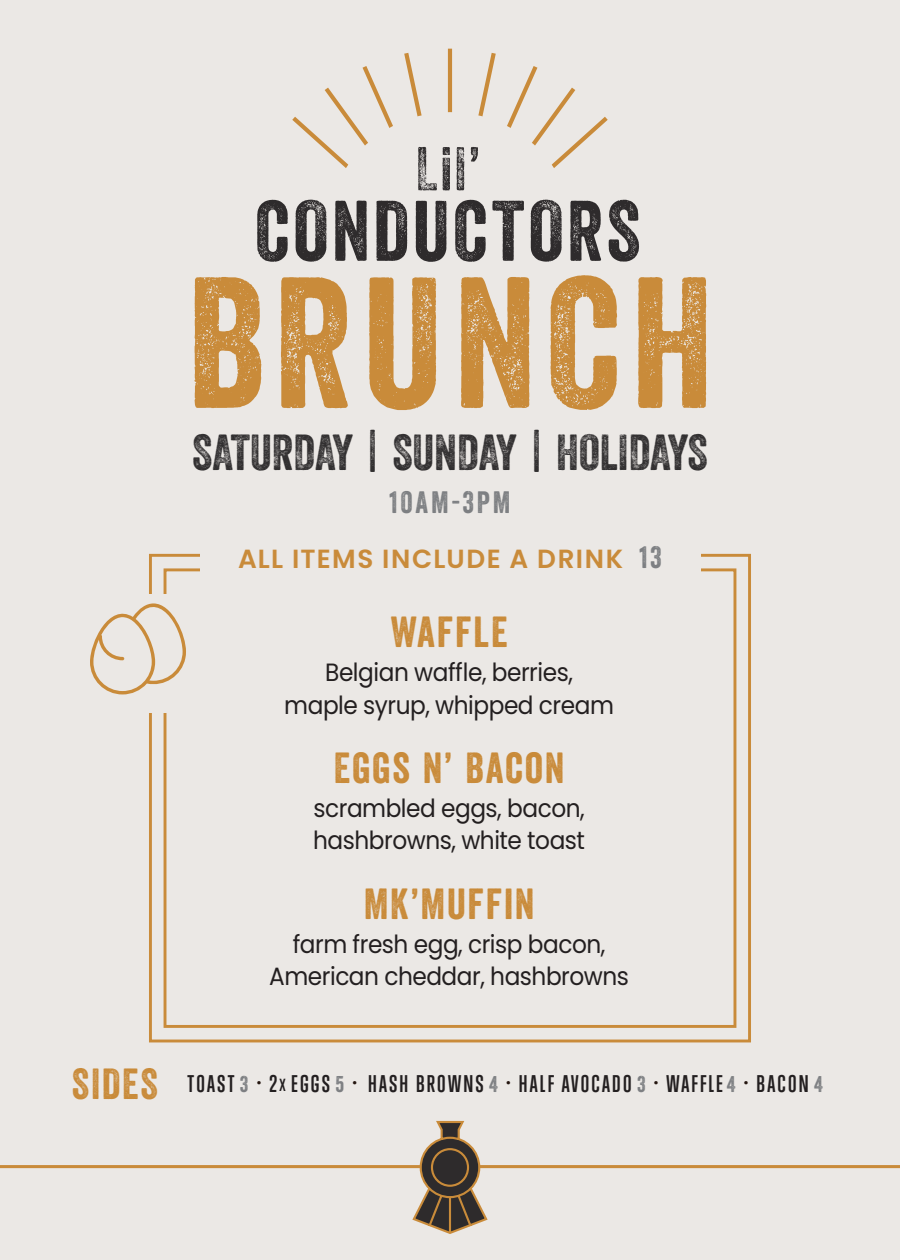
<style>
.page{position:relative;width:900px;height:1260px;background:#ebe8e5}
.page>*{position:absolute;margin:0;border:0;box-sizing:border-box;transform-origin:0 0}
.BRUNCH_TITLE{font:180.25px "Veneer";letter-spacing:.05em;color:#c98b3a}
.MKT_page_head{font:83px "Veneer";letter-spacing:.035em;color:#2e2b2c}
.MKT_page_head-2{font:60px "Veneer Three";color:#2e2b2c}
.BRUNCH_SUBTITLE{font:49px "Veneer Two";color:#312f30}
.MKT_page_head-3{font:42.25px "Veneer";letter-spacing:.04em;color:#c98b3a}
.BRUNCH_SUBTITLE-2{font:30px "Veneer";letter-spacing:.09em;color:#7d7f82}
.MKT_page_head-4{font:600 26.25px "Poppins";letter-spacing:.06em;color:#c98b3a}
.MKT_food_description{font:25px "Poppins";letter-spacing:-.02em;color:#231f20;scale:.93 1}
.MKT_Food_Title_Spaced{font:700 22px "Trump Gothic West";letter-spacing:.1em;color:#231f20}
.s1{font-family:"Veneer";font-weight:400;font-size:30px;color:#7d7f82}
.s2{font-family:"Veneer";font-weight:400;color:#7d7f82}
.s3{font-size:16px}
</style>
<div class="page">
<svg style="left:292px;top:48px;width:316px;height:79px"></svg>
<svg style="left:300px;top:112px;width:300px;height:56px"></svg>
<hr style="left:0;top:1165px;width:458px;height:3px;background:#c98b3a">
<hr style="left:479px;top:1165px;width:421px;height:3px;background:#c98b3a">
<svg style="left:149px;top:553px;width:602px;height:490px"></svg>
<div style="left:164px;top:568px;width:572px;height:460px;border:3px solid #c98b3a"></div>
<div style="left:200px;top:541px;width:500px;height:42px;background:#ebe8e5"></div>
<div style="left:87px;top:594px;width:84px;height:119px;background:#ebe8e5"></div>
<svg style="left:90px;top:587px;width:96px;height:107px"></svg>
<svg style="left:411px;top:1120px;width:78px;height:114px"></svg>
<p class="MKT_page_head-2" style="left:416px;top:132px;width:66px">Lil’</p>
<p class="MKT_page_head" style="left:255px;top:180px;width:387px">CONDUCTORS</p>
<p class="BRUNCH_TITLE" style="left:187px;top:233px;width:529px">BRUNCH</p>
<p class="BRUNCH_SUBTITLE" style="left:192px;top:423px;width:517px">SATURDAY | SUNDAY | HOLIDAYS</p>
<p class="BRUNCH_SUBTITLE-2" style="left:390px;top:484px;width:122px">10AM-3PM</p>
<p class="MKT_page_head-4" style="left:238px;top:544px;width:425px">ALL ITEMS INCLUDE A DRINK <span class="s1">13</span></p>
<p class="MKT_page_head-3" style="left:391px;top:606px;width:118px">WAFFLE</p>
<p class="MKT_food_description" style="left:325px;top:658px;width:268px">Belgian waffle, berries,</p>
<p class="MKT_food_description" style="left:284px;top:690px;width:356px">maple syrup, whipped cream</p>
<p class="MKT_page_head-3" style="left:334px;top:742px;width:232px">EGGS N’ BACON</p>
<p class="MKT_food_description" style="left:313px;top:794px;width:293px">scrambled eggs, bacon,</p>
<p class="MKT_food_description" style="left:313px;top:826px;width:294px">hashbrowns, white toast</p>
<p class="MKT_page_head-3" style="left:364px;top:878px;width:172px">MK’MUFFIN</p>
<p class="MKT_food_description" style="left:293px;top:929px;width:338px">farm fresh egg, crisp bacon,</p>
<p class="MKT_food_description" style="left:269px;top:962px;width:388px">American cheddar, hashbrowns</p>
<p class="MKT_page_head-3" style="left:72px;top:1058px;width:88px">SIDES</p>
<p class="MKT_Food_Title_Spaced" style="left:188px;top:1070px;width:637px">TOAST <span class="s2">3</span> <sup>•</sup> 2<span class="s3">X</span> EGGS <span class="s2">5</span> <sup>•</sup> HASH BROWNS <span class="s2">4</span> <sup>•</sup> HALF AVOCADO <span class="s2">3</span> <sup>•</sup> WAFFLE<span class="s2">4</span> <sup>•</sup> BACON <span class="s2">4</span></p>
</div>
